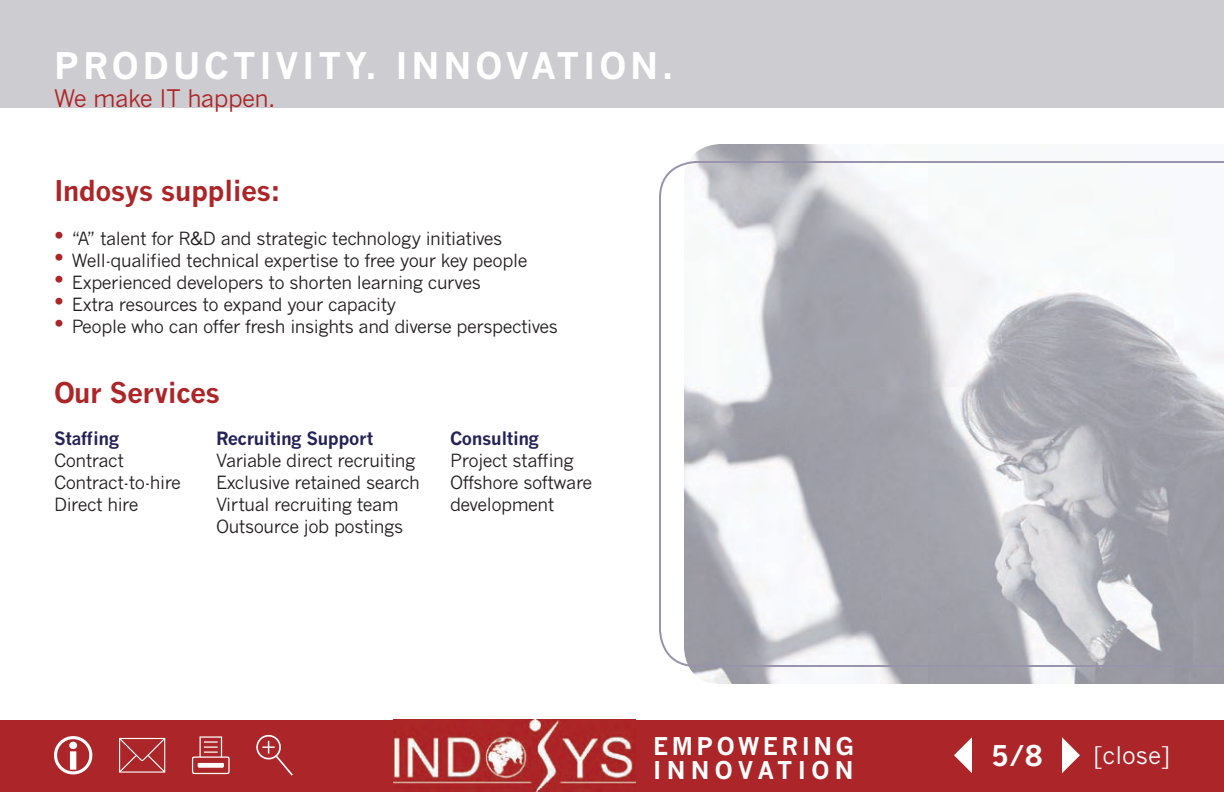
<style>
.page{position:relative;width:1224px;height:792px;background:#fff}
.page>*{position:absolute;margin:0;border:0;box-sizing:border-box;transform-origin:0 0}
.t1{font:700 36px "News Gothic";letter-spacing:.105em;color:#fff}
.t2{font:700 28px "News Gothic";letter-spacing:-.025em;color:#ac2528}
.t3{font:700 28px "News Gothic";color:#fff}
.t4{font:700 24px/23.2px "News Gothic";letter-spacing:.145em;color:#fff}
.t5{font:24px "News Gothic";letter-spacing:-.025em;color:#ac2528}
.t6{font:24px "News Gothic";color:#fff}
.t7{font:18px/22px "News Gothic";letter-spacing:-.025em;color:#231f20}
.t8{font:700 18px "News Gothic";letter-spacing:-.025em;color:#242257}
.s1{font-size:28px;color:#ac2528}
</style>
<div class="page">
<div style="left:0;top:720px;width:1224px;height:72px;background:#ac2528"></div>
<div style="left:0;top:0;width:1224px;height:108px;background:#cdccd0"></div>
<svg style="left:256px;top:734px;width:37px;height:42px"></svg>
<svg style="left:54px;top:736px;width:38px;height:38px"></svg>
<svg style="left:119px;top:738px;width:46px;height:35px"></svg>
<svg style="left:192px;top:736px;width:38px;height:38px"></svg>
<svg style="left:1062px;top:737px;width:18px;height:36px"></svg>
<svg style="left:954px;top:737px;width:18px;height:36px"></svg>
<img style="left:393px;top:720px;width:242px;height:72px">
<img style="left:689px;top:144px;width:535px;height:540px">
<svg style="left:659px;top:160px;width:565px;height:508px"></svg>
<h1 class="t1" style="left:54px;top:45px;width:621px">Productivity. I nnovation.</h1>
<h3 class="t5" style="left:54px;top:84px;width:223px">We make IT happen.</h3>
<h2 class="t2" style="left:54px;top:175px;width:228px">I ndosys supplies:</h2>
<p class="t7" style="left:54px;top:228px;width:450px"><span class="s1">•</span> “A” talent for R&amp;D and strategic technology initiatives</p>
<p class="t7" style="left:54px;top:250px;width:475px"><span class="s1">•</span> Well-qualified technical expertise to free your key people</p>
<p class="t7" style="left:54px;top:272px;width:428px"><span class="s1">•</span> Experienced developers to shorten learning curves</p>
<p class="t7" style="left:54px;top:294px;width:344px"><span class="s1">•</span> Extra resources to expand your capacity</p>
<p class="t7" style="left:54px;top:316px;width:505px"><span class="s1">•</span> People who can offer fresh insights and diverse perspectives</p>
<h2 class="t2" style="left:54px;top:377px;width:168px">Our Services</h2>
<p class="t8" style="left:54px;top:428px;width:67px">Staffing</p>
<p class="t7" style="left:54px;top:450px;width:129px">Contract<br>Contract-to-hire<br>Direct hire</p>
<p class="t8" style="left:216px;top:428px;width:159px">Recruiting Support</p>
<p class="t7" style="left:216px;top:450px;width:205px">Variable direct recruiting<br>Exclusive retained search<br>Virtual recruiting team<br>Outsource job postings</p>
<p class="t8" style="left:450px;top:428px;width:90px">Consulting</p>
<p class="t7" style="left:450px;top:450px;width:144px">Project staffing<br>Offshore software development</p>
<h3 class="t4" style="left:653px;top:736px;width:202px">Empowering<br>I nnovation</h3>
<h2 class="t3" style="left:991px;top:740px;width:53px">5/8</h2>
<h3 class="t6" style="left:1094px;top:742px;width:78px">[close]</h3>
</div>
